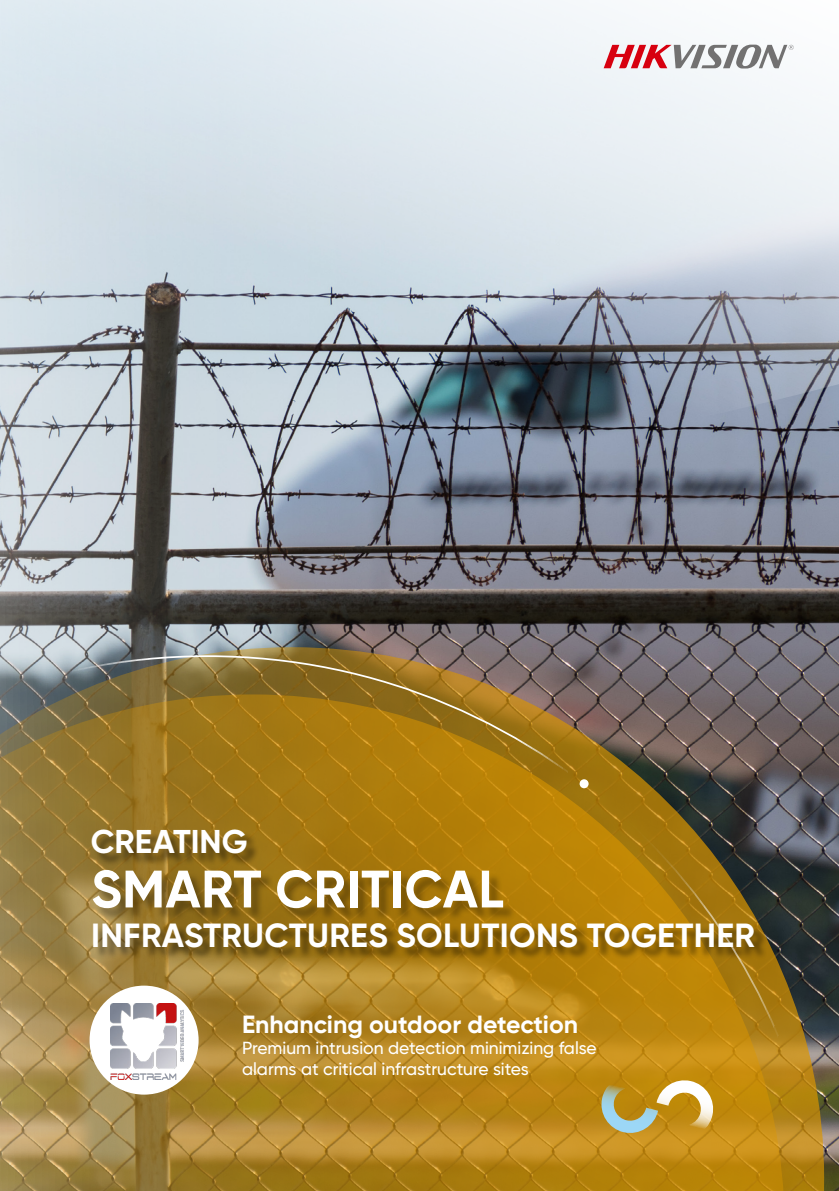
<style>
.page{position:relative;width:839px;height:1191px;background:#fff}
.page>*{position:absolute;margin:0;border:0;box-sizing:border-box;transform-origin:0 0}
.t1{font:700 52.5px "Gilroy";letter-spacing:.01em;color:#fff}
.t2{font:700 33.43px "Gilroy";letter-spacing:.01em;color:#fff}
.t3{font:700 32.9px "Gilroy";color:#fff}
.t4{font:700 24.85px "Gilroy";color:#fff}
.t5{font:500 17.5px/21px "Gilroy";color:#fff}
</style>
<div class="page">
<img style="left:0;top:499px;width:838px;height:692px">
<svg style="left:0;top:0;width:838px;height:499px;background:#bdc6cf"></svg>
<svg style="left:603px;top:44px;width:190px;height:25px"></svg>
<img style="left:0;top:655px;width:826px;height:536px">
<div style="left:579px;top:779px;width:9px;height:9px;background:#fff;border-radius:50%"></div>
<svg style="left:598px;top:1067px;width:118px;height:78px;background:#c49f42"></svg>
<img style="left:111px;top:1003px;width:72px;height:76px">
<h3 class="t3" style="left:91px;top:821px;width:158px">CREATING</h3>
<h1 class="t1" style="left:91px;top:856px;width:414px">SMART CRITICAL</h1>
<h2 class="t2" style="left:91px;top:914px;width:665px">INFRASTRUCTURES SOLUTIONS TOGETHER</h2>
<h3 class="t4" style="left:242px;top:1009px;width:337px">Enhancing outdoor detection</h3>
<p class="t5" style="left:242px;top:1037px;width:356px">Premium intrusion detection minimizing false alarms at critical infrastructure sites</p>
</div>
